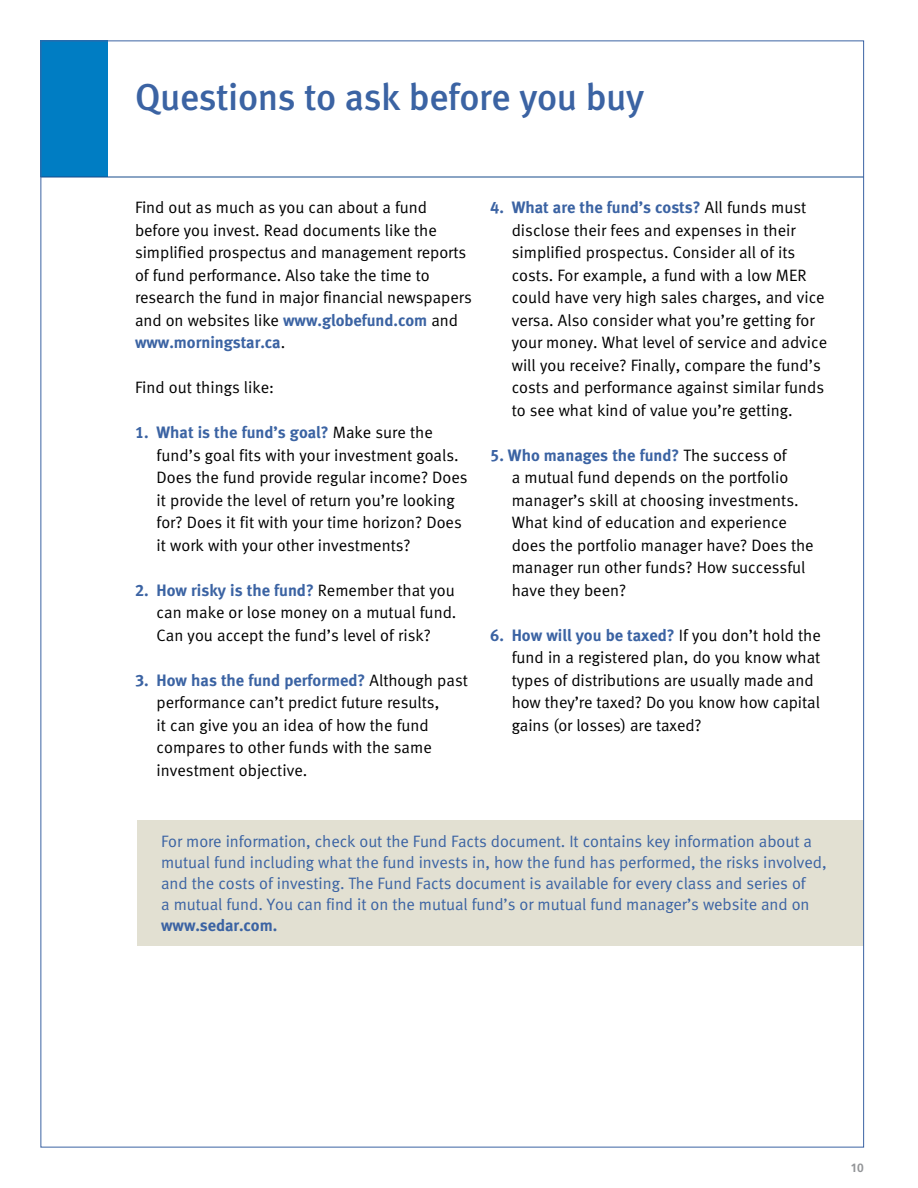
<style>
.page{position:relative;width:918px;height:1188px;background:#fff}
.page>*{position:absolute;margin:0;border:0;box-sizing:border-box;transform-origin:0 0}
.t1{font:37.5px "Meta Medium LF";letter-spacing:-.01em;color:#3b63a3}
.t2{font:16.5px/22.5px "Meta Normal LF";color:#000}
.t3{font:16.5px/21px "Meta Normal LF";letter-spacing:-.005em;color:#3b63a3}
.t4{font:700 12px "Frutiger LT Std";color:#939598}
.s1{font-family:"Meta Bold LF";color:#3b63a3}
.s2{font-family:"Meta Bold LF"}
</style>
<div class="page">
<div style="left:40px;top:40px;width:68px;height:137px;background:#007dc3"></div>
<hr style="left:40px;top:177px;width:824px;height:1px;background:#174b8b">
<div style="left:137px;top:821px;width:726px;height:125px;background:#e2e0d2"></div>
<p class="t1" style="left:135px;top:76px;width:511px">Questions to ask before you buy</p>
<p class="t2" style="left:135px;top:196px;width:338px">Find out as much as you can about a fund before you invest. Read documents like the simplified prospectus and management reports of fund performance. Also take the time to research the fund in major financial newspapers and on websites like <span class="s1">www.globefund.com</span> and <span class="s1">www.morningstar.ca</span>.</p>
<p class="t2" style="left:135px;top:376px;width:141px">Find out things like:</p>
<p class="t2" style="left:157px;top:421px;width:313px;text-indent:-22px"><span class="s1">1. What is the fund’s goal?</span> Make sure the fund’s goal fits with your investment goals.<br>Does the fund provide regular income? Does it provide the level of return you’re looking for? Does it fit with your time horizon? Does it work with your other investments?</p>
<p class="t2" style="left:157px;top:579px;width:301px;text-align:justify;text-indent:-22px"><span class="s1">2. How risky is the fund?</span> Remember that you can make or lose money on a mutual fund.<br>Can you accept the fund’s level of risk?</p>
<p class="t2" style="left:157px;top:669px;width:313px;text-indent:-22px"><span class="s1">3. How has the fund performed?</span> Although past performance can’t predict future results,<br>it can give you an idea of how the fund compares to other funds with the same investment objective.</p>
<p class="t2" style="left:512px;top:196px;width:317px;text-indent:-22px"><span class="s1">4. What are the fund’s costs?</span> All funds must disclose their fees and expenses in their simplified prospectus. Consider all of its costs. For example, a fund with a low MER could have very high sales charges, and vice versa. Also consider what you’re getting for your money. What level of service and advice will you receive? Finally, compare the fund’s costs and performance against similar funds to see what kind of value you’re getting.</p>
<p class="t2" style="left:512px;top:443px;width:304px;text-indent:-22px"><span class="s1">5. Who manages the fund?</span> The success of<br>a mutual fund depends on the portfolio manager’s skill at choosing investments.<br>What kind of education and experience does the portfolio manager have? Does the manager run other funds? How successful have they been?</p>
<p class="t2" style="left:512px;top:623px;width:311px;text-indent:-22px"><span class="s1">6. How will you be taxed?</span> If you don’t hold the fund in a registered plan, do you know what types of distributions are usually made and how they’re taxed? Do you know how capital gains (or losses) are taxed?</p>
<p class="t3" style="left:161px;top:831px;width:667px">For more information, check out the Fund Facts document. It contains key information about a mutual fund including what the fund invests in, how the fund has performed, the risks involved, and the costs of investing. The Fund Facts document is available for every class and series of<br>a mutual fund. You can find it on the mutual fund’s or mutual fund manager’s website and on <span class="s2">www.sedar.com.</span></p>
<p class="t4" style="left:851px;top:1160px;width:15px">10</p>
</div>
